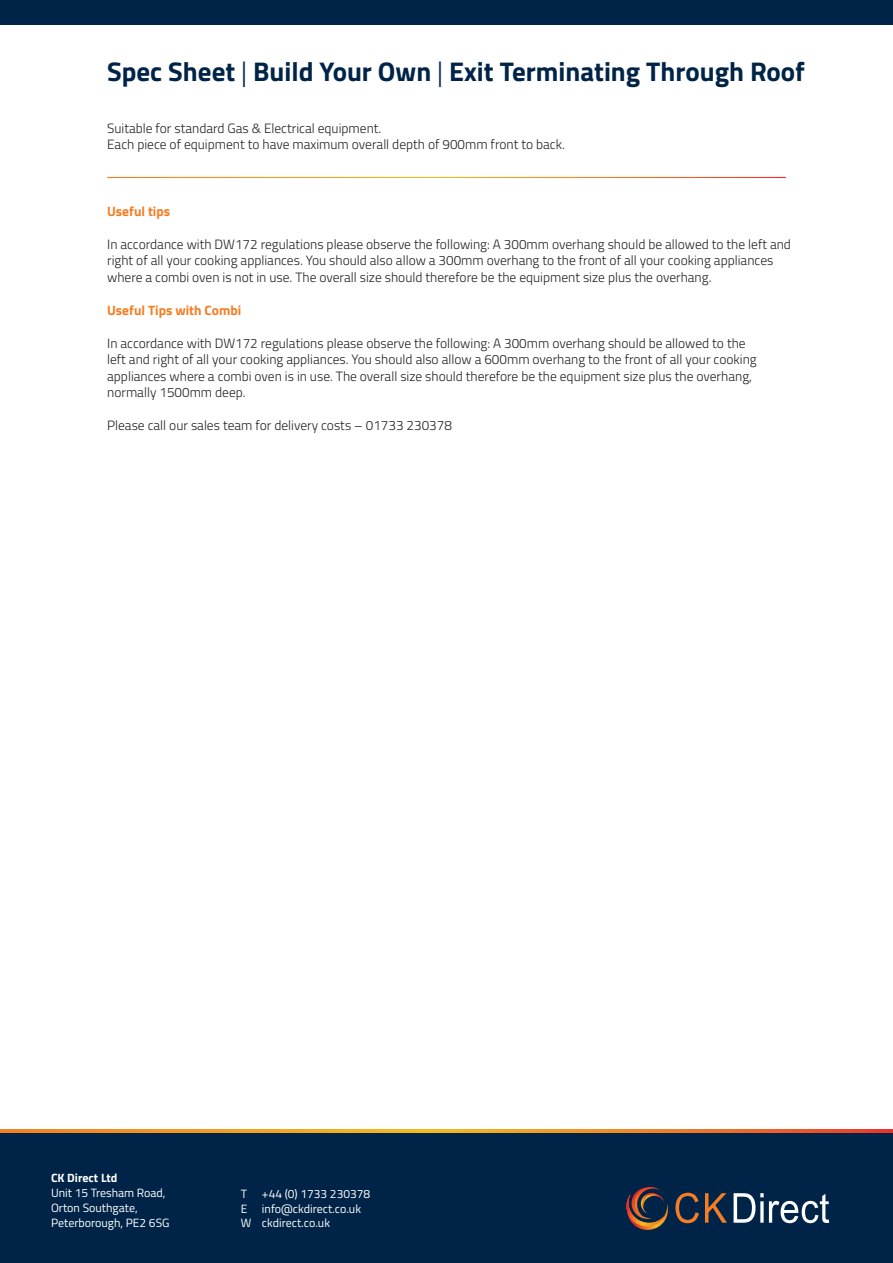
<style>
.page{position:relative;width:893px;height:1263px;background:#fff}
.page>*{position:absolute;margin:0;border:0;box-sizing:border-box;transform-origin:0 0}
.t1{font:700 27px "Titillium";color:#002447}
.t2{font:300 13.5px/16.5px "Titillium";color:#231f20}
.t3{font:700 13.5px "Titillium";color:#f47d23}
.t4{font:12px "Titillium";color:#fff}
.t5{font:700 12px "Titillium";color:#fff}
.s1{font-weight:300}
</style>
<div class="page">
<div style="left:0;top:1132px;width:893px;height:131px;background:#002447"></div>
<svg style="left:675px;top:1193px;width:24px;height:30px"></svg>
<svg style="left:705px;top:1193px;width:22px;height:30px"></svg>
<svg style="left:734px;top:1193px;width:95px;height:30px"></svg>
<svg style="left:626px;top:1187px;width:42px;height:43px"></svg>
<svg style="left:0;top:1129px;width:893px;height:4px;background:#f08c24"></svg>
<div style="left:0;top:0;width:893px;height:24px;background:#002447"></div>
<p class="t1" style="left:107px;top:51px;width:699px">Spec Sheet <span class="s1">|</span> Build Your Own <span class="s1">|</span> Exit Terminating Through Roof</p>
<p class="t2" style="left:107px;top:120px;width:276px">Suitable for standard Gas &amp; Electrical equipment.</p>
<p class="t2" style="left:107px;top:136px;width:459px">Each piece of equipment to have maximum overall depth of 900mm front to back.</p>
<p class="t3" style="left:107px;top:201px;width:65px">Useful tips</p>
<p class="t2" style="left:107px;top:235px;width:685px">In accordance with DW172 regulations please observe the following: A 300mm overhang should be allowed to the left and right of all your cooking appliances. You should also allow a 300mm overhang to the front of all your cooking appliances where a combi oven is not in use. The overall size should therefore be the equipment size plus the overhang.</p>
<p class="t3" style="left:107px;top:300px;width:135px">Useful Tips with Combi</p>
<p class="t2" style="left:107px;top:334px;width:651px">In accordance with DW172 regulations please observe the following: A 300mm overhang should be allowed to the left and right of all your cooking appliances. You should also allow a 600mm overhang to the front of all your cooking appliances where a combi oven is in use. The overall size should therefore be the equipment size plus the overhang, normally 1500mm deep.</p>
<p class="t2" style="left:107px;top:417px;width:346px">Please call our sales team for delivery costs – 01733 230378</p>
<p class="t5" style="left:51px;top:1168px;width:68px">CK Direct Ltd</p>
<p class="t4" style="left:51px;top:1184px;width:116px">Unit 15 Tresham Road,</p>
<p class="t4" style="left:51px;top:1199px;width:88px">Orton Southgate,</p>
<p class="t4" style="left:51px;top:1214px;width:120px">Peterborough, PE2 6SG</p>
<p class="t4" style="left:241px;top:1185px;width:131px">T +44 (0) 1733 230378</p>
<p class="t4" style="left:241px;top:1199px;width:122px">E info@ckdirect.co.uk</p>
<p class="t4" style="left:241px;top:1214px;width:91px">W ckdirect.co.uk</p>
</div>
